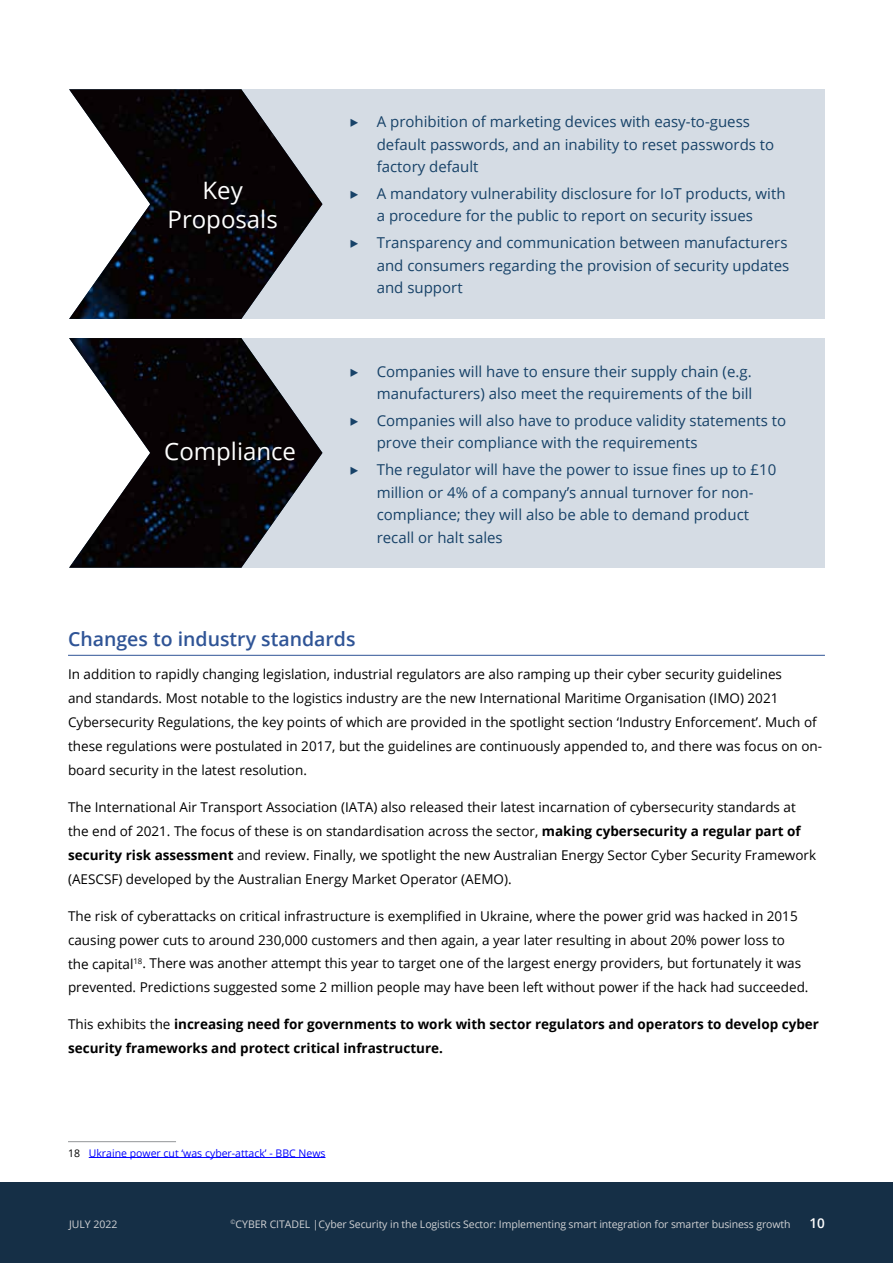
<style>
.page{position:relative;width:893px;height:1263px;background:#fff}
.page>*{position:absolute;margin:0;border:0;box-sizing:border-box;transform-origin:0 0}
.t1{font:24px/28.8px "Open Sans";color:#fff;text-align:center}
.t2{font:600 19.5px "Open Sans";color:#2f5496}
.t3{font:15px/22.5px "Open Sans";color:#174268}
.t4{font:13.5px/24px "Open Sans";color:#000}
.t5{font:700 13.5px/24px "Open Sans";color:#000}
.t6{font:600 13.5px "Open Sans";color:#fff}
.t7{font:10.5px "Open Sans";letter-spacing:-.01em;color:#d1d2d4}
.t8{font:10.5px "Open Sans";color:#00f}
.s1{font-family:"Source Sans Pro"}
.s2{font-weight:700}
.s3{font-weight:400}
.s4{color:#000}
</style>
<div class="page">
<div style="left:204px;top:338px;width:621px;height:230px;background:#d5dce4"></div>
<div style="left:204px;top:89px;width:621px;height:230px;background:#d5dce4"></div>
<img style="left:69px;top:89px;width:253px;height:230px">
<img style="left:69px;top:338px;width:253px;height:230px">
<div style="left:0;top:1182px;width:893px;height:81px;background:#152f46"></div>
<hr style="left:68px;top:655px;width:757px;height:1px;background:#2f5496">
<hr style="left:68px;top:1141px;width:108px;height:1px;background:#939598">
<hr style="left:89px;top:1157px;width:236px;height:1px;background:#00f">
<h1 class="t1" style="left:168px;top:175px;width:112px">Key<br>Proposals</h1>
<h1 class="t1" style="left:164px;top:436px;width:133px">Compliance</h1>
<p class="t3" style="left:377px;top:110px;width:399px;text-indent:-27px"><span class="s1">▶</span> A prohibition of marketing devices with easy-to-guess default passwords, and an inability to reset passwords to factory default</p>
<p class="t3" style="left:350px;top:182px;width:437px;text-align:center"><span class="s1">▶</span> A mandatory vulnerability disclosure for IoT products, with a procedure for the public to report on security issues</p>
<p class="t3" style="left:377px;top:231px;width:414px;text-align:justify;text-indent:-27px"><span class="s1">▶</span> Transparency and communication between manufacturers and consumers regarding the provision of security updates and support</p>
<p class="t3" style="left:350px;top:359px;width:404px;text-align:right"><span class="s1">▶</span> Companies will have to ensure their supply chain (e.g. manufacturers) also meet the requirements of the bill</p>
<p class="t3" style="left:377px;top:409px;width:411px;text-indent:-27px"><span class="s1">▶</span> Companies will also have to produce validity statements to prove their compliance with the requirements</p>
<p class="t3" style="left:377px;top:458px;width:401px;text-indent:-27px"><span class="s1">▶</span> The regulator will have the power to issue fines up to £10 million or 4% of a company’s annual turnover for non&shy;compliance; they will also be able to demand product recall or halt sales</p>
<h2 class="t2" style="left:68px;top:626px;width:289px">Changes to industry standards</h2>
<p class="t4" style="left:68px;top:662px;width:756px">In addition to rapidly changing legislation, industrial regulators are also ramping up their cyber security guidelines<br>and standards. Most notable to the logistics industry are the new International Maritime Organisation (IMO) 2021<br>Cybersecurity Regulations, the key points of which are provided in the spotlight section ‘Industry Enforcement’. Much of these regulations were postulated in 2017, but the guidelines are continuously appended to, and there was focus on on&shy;board security in the latest resolution.</p>
<p class="t4" style="left:68px;top:794px;width:750px">The International Air Transport Association (IATA) also released their latest incarnation of cybersecurity standards at the end of 2021. The focus of these is on standardisation across the sector, <span class="s2">making cybersecurity a regular part of security risk assessment</span> and review. Finally, we spotlight the new Australian Energy Sector Cyber Security Framework (AESCSF) developed by the Australian Energy Market Operator (AEMO).</p>
<p class="t4" style="left:68px;top:903px;width:742px">The risk of cyberattacks on critical infrastructure is exemplified in Ukraine, where the power grid was hacked in 2015 causing power cuts to around 230,000 customers and then again, a year later resulting in about 20% power loss to the capital<sup>18</sup>. There was another attempt this year to target one of the largest energy providers, but fortunately it was prevented. Predictions suggested some 2 million people may have been left without power if the hack had succeeded.</p>
<p class="t5" style="left:68px;top:1012px;width:752px"><span class="s3">This exhibits the</span> increasing need for governments to work with sector regulators and operators to develop cyber security frameworks and protect critical infrastructure.</p>
<p class="t8" style="left:68px;top:1146px;width:259px"><span class="s4">18</span> Ukraine power cut ‘was cyber-attack’ - BBC News</p>
<p class="t7" style="left:69px;top:1216px;width:50px">JULY 2022</p>
<p class="t7" style="left:231px;top:1216px;width:561px"><sup>©</sup>CYBER CITADEL |Cyber Security in the Logistics Sector: Implementing smart integration for smarter business growth</p>
<p class="t6" style="left:809px;top:1214px;width:17px">10</p>
</div>
